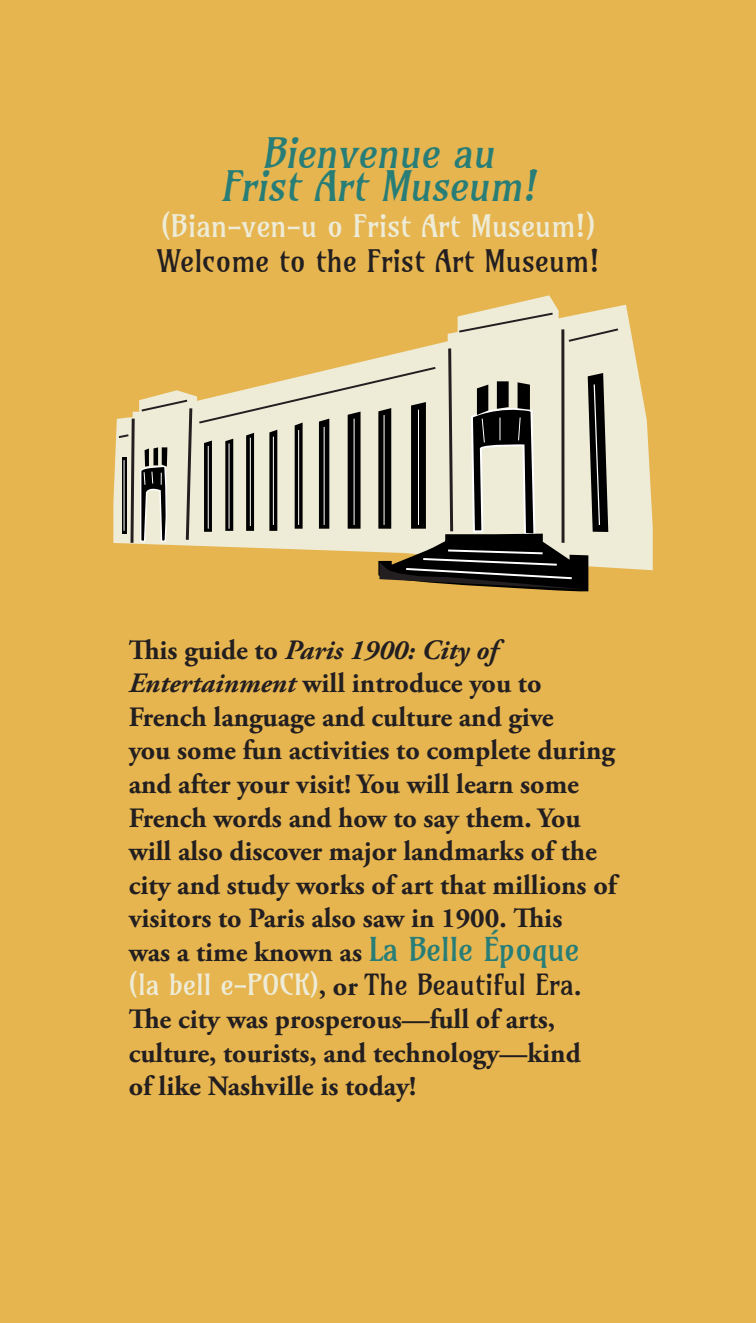
<style>
.page{position:relative;width:756px;height:1323px;background:#e6b550}
.page>*{position:absolute;margin:0;border:0;box-sizing:border-box;transform-origin:0 0}
.t1{font:italic 40.25px/33.2px "Amarante";color:#287e77;text-align:center}
.t2{font:29.75px "Amarante";color:#eeecd7}
.t3{font:29.75px "Amarante";color:#231f20}
.t4{font:700 28px/33.6px "Adobe Garamond Pro";color:#231f20}
.s1{font-style:italic}
.s2{font-family:"Amarante";font-weight:400;font-size:31.5px;color:#287e77}
.s3{font-family:"Amarante";font-weight:400;color:#eeecd7}
.s4{font-family:"Amarante";font-weight:400}
</style>
<div class="page">
<svg style="left:113px;top:304px;width:540px;height:266px;fill:#eeecd7"></svg>
<svg style="left:117px;top:295px;width:503px;height:296px"></svg>
<p class="t1" style="left:221px;top:136px;width:324px">Bienvenue au<br>Frist Art Museum!</p>
<p class="t2" style="left:161px;top:207px;width:436px">(Bian-ven-u o Frist Art Museum!)</p>
<p class="t3" style="left:157px;top:243px;width:444px">Welcome to the Frist Art Museum!</p>
<p class="t4" style="left:129px;top:633px;width:489px">This guide to <span class="s1">Paris 1900: City of Entertainment</span> will introduce you to French language and culture and give<br>you some fun activities to complete during and after your visit! You will learn some French words and how to say them. You will also discover major landmarks of the city and study works of art that millions of visitors to Paris also saw in 1900. This<br>was a time known as <span class="s2">La Belle Époque </span><span class="s3">(la bell e-POCK)</span>, or <span class="s4">The Beautiful Era</span>.<br>The city was prosperous—full of arts, culture, tourists, and technology—kind<br>of like Nashville is today!</p>
</div>
